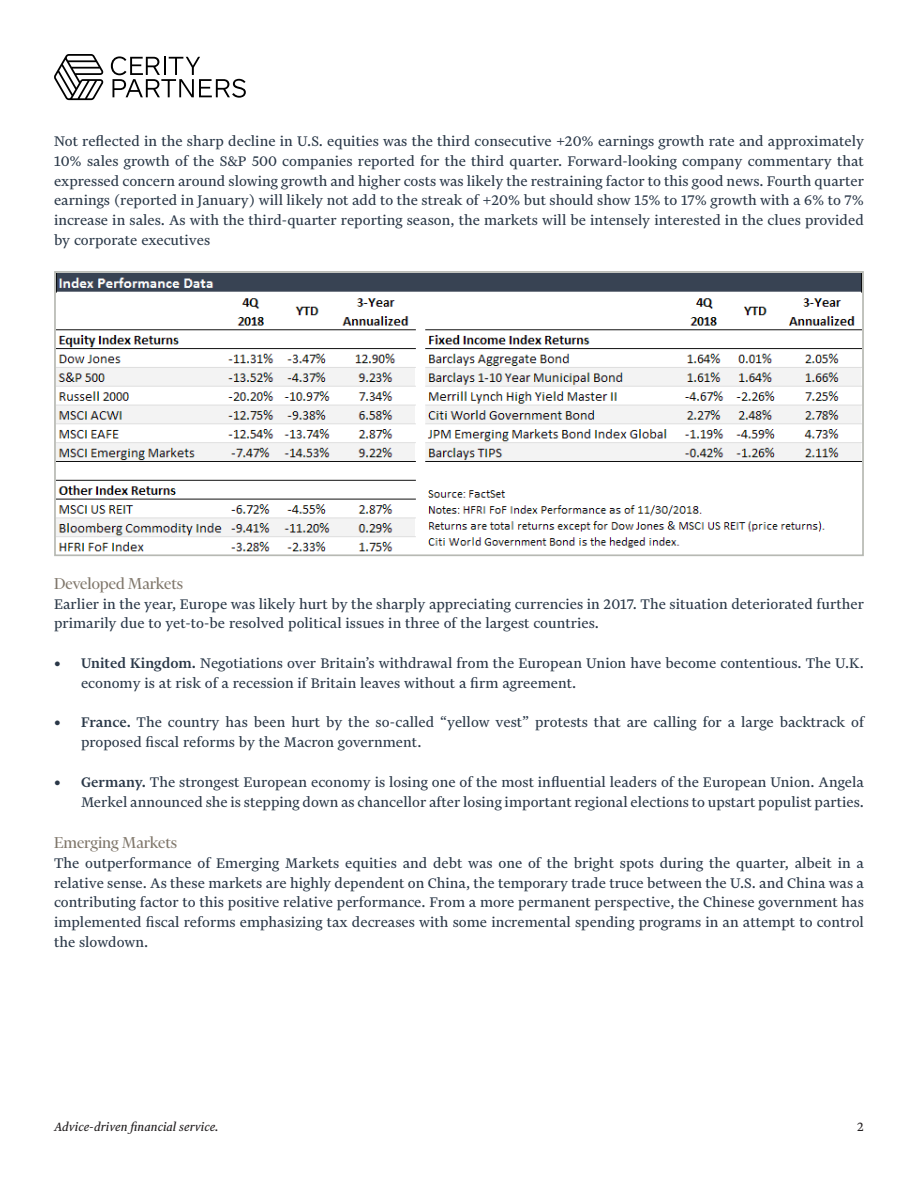
<style>
.page{position:relative;width:918px;height:1188px;background:#fff}
.page>*{position:absolute;margin:0;border:0;box-sizing:border-box;transform-origin:0 0}
.Economic_Insights{font:18px "Financier Display";color:#80776b}
.Disclosure_Text{font:16.5px/19.8px "Financier Text";color:#2a3848}
.t1{font:italic 14.25px "Financier Text";color:#231f20}
.t2{font:14.25px "Financier Text";color:#231f20}
.s1{font-weight:500}
</style>
<div class="page">
<svg style="left:111px;top:56px;width:135px;height:42px"></svg>
<svg style="left:54px;top:54px;width:49px;height:46px"></svg>
<img style="left:57px;top:274px;width:804px;height:278px">
<div style="left:54px;top:271px;width:810px;height:285px;border:2px solid #b7b9b3"></div>
<p class="Disclosure_Text" style="left:54px;top:131px;width:812px;text-align:justify">Not reflected in the sharp decline in U.S. equities was the third consecutive +20% earnings growth rate and approximately 10% sales growth of the S&amp;P 500 companies reported for the third quarter. Forward-looking company commentary that expressed concern around slowing growth and higher costs was likely the restraining factor to this good news. Fourth quarter earnings (reported in January) will likely not add to the streak of +20% but should show 15% to 17% growth with a 6% to 7% increase in sales. As with the third-quarter reporting season, the markets will be intensely interested in the clues provided by corporate executives</p>
<p class="Economic_Insights" style="left:54px;top:574px;width:131px">Developed Markets</p>
<p class="Disclosure_Text" style="left:54px;top:594px;width:812px">Earlier in the year, Europe was likely hurt by the sharply appreciating currencies in 2017. The situation deteriorated further primarily due to yet-to-be resolved political issues in three of the largest countries.</p>
<p class="Disclosure_Text" style="left:81px;top:653px;width:784px;text-indent:-27px"><span class="s1">• United Kingdom.</span> Negotiations over Britain’s withdrawal from the European Union have become contentious. The U.K. economy is at risk of a recession if Britain leaves without a firm agreement.</p>
<p class="Disclosure_Text" style="left:81px;top:713px;width:785px;text-indent:-27px"><span class="s1">• France.</span> The country has been hurt by the so-called “yellow vest” protests that are calling for a large backtrack of proposed fiscal reforms by the Macron government.</p>
<p class="Disclosure_Text" style="left:54px;top:772px;width:812px;text-align:right"><span class="s1">• Germany.</span> The strongest European economy is losing one of the most influential leaders of the European Union. Angela<br>Merkel announced she is stepping down as chancellor after losing important regional elections to upstart populist parties.</p>
<p class="Economic_Insights" style="left:54px;top:833px;width:125px">Emerging Markets</p>
<p class="Disclosure_Text" style="left:54px;top:853px;width:812px;text-align:justify">The outperformance of Emerging Markets equities and debt was one of the bright spots during the quarter, albeit in a relative sense. As these markets are highly dependent on China, the temporary trade truce between the U.S. and China was a contributing factor to this positive relative performance. From a more permanent perspective, the Chinese government has implemented fiscal reforms emphasizing tax decreases with some incremental spending programs in an attempt to control the slowdown.</p>
<p class="t1" style="left:54px;top:1119px;width:166px">Advice-driven financial service.</p>
<p class="t2" style="left:857px;top:1119px;width:8px">2</p>
</div>
